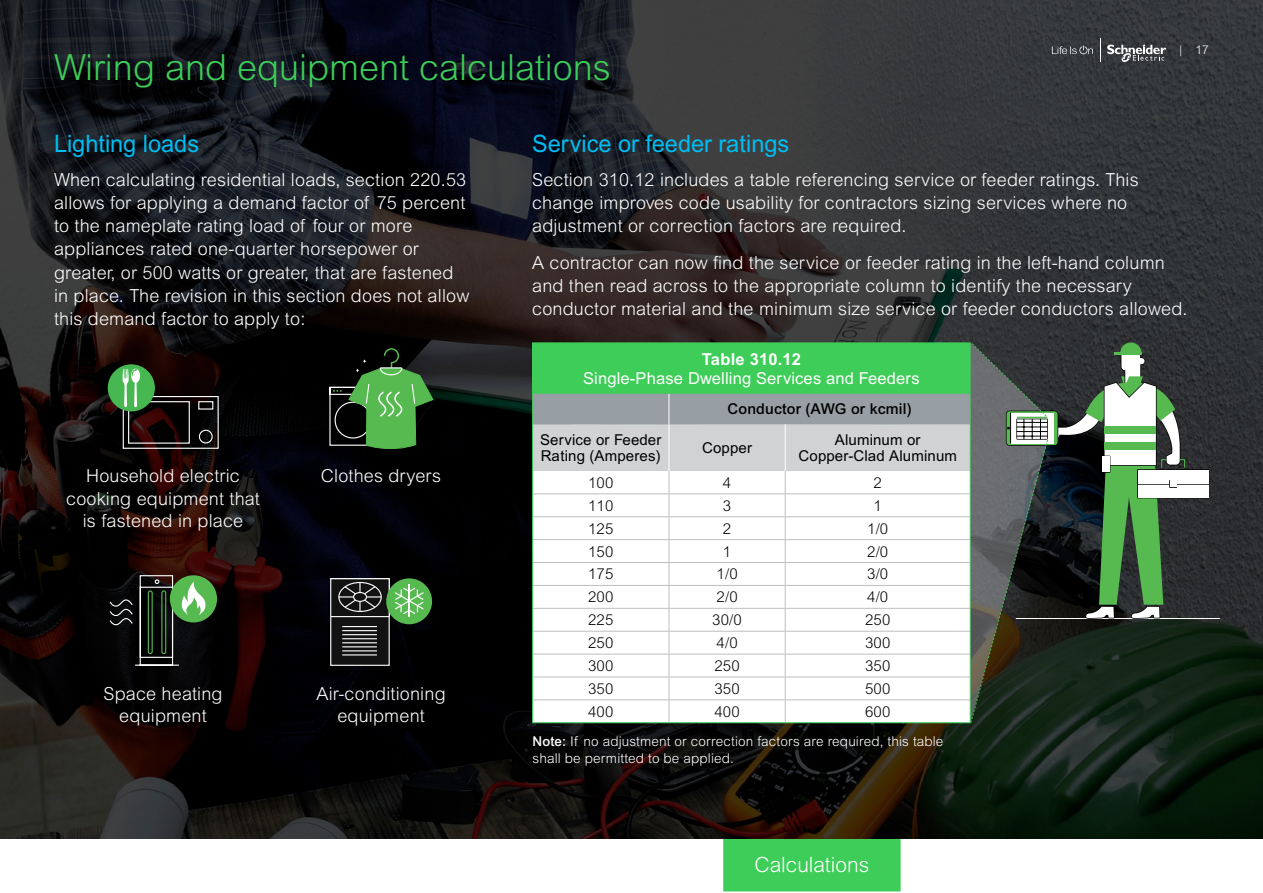
<style>
.page{position:relative;width:1263px;height:893px;background:#fff}
.page>*{position:absolute;margin:0;border:0;box-sizing:border-box;transform-origin:0 0}
.Green_header_24_26{font:300 36px "Arial MT Pro";color:#3dcd58}
.Blue_header_16_17{font:24px "Arial MT Pro";color:#00bdf2}
.t1{font:300 21px "Arial Rounded MT Std";color:#fff}
.Content_12_16{font:300 18px/23.2px "Arial MT Pro";letter-spacing:.01em;color:#fff}
.Blue_header_11_14{font:16.5px "Arial MT Pro";letter-spacing:.01em;color:#fff}
.Blue_header_11_14-2{font:700 16.5px "Arial MT Pro";letter-spacing:.01em;color:#fff}
.Body_content_10_A{font:300 15px "Arial MT Pro";letter-spacing:.01em;color:#000}
.Body_content_10_A-2{font:15px/16.5px "Arial MT Pro";letter-spacing:.01em;color:#000}
.Body_content_10_A-3{font:500 15px "Arial MT Pro";letter-spacing:.01em;color:#000}
.Body_content_10_A-4{font:300 13.5px/16.5px "Arial MT Pro";letter-spacing:.01em;color:#fff}
.t2{font:300 12px "Arial MT Pro";color:#fff}
.s1{font-weight:500}
</style>
<div class="page">
<img style="left:0;top:0;width:1263px;height:839px">
<div style="left:108px;top:364px;width:47px;height:47px;background:#46b751;border-radius:50%"></div>
<svg style="left:122px;top:363px;width:98px;height:87px;background:#2e3124"></svg>
<svg style="left:329px;top:348px;width:104px;height:102px;background:#325b30"></svg>
<div style="left:170px;top:575px;width:47px;height:47px;background:#56ba51;border-radius:50%"></div>
<svg style="left:110px;top:575px;width:95px;height:91px;background:#2b3a2a"></svg>
<div style="left:330px;top:578px;width:60px;height:88px;background:#121212;border:1px solid #fff"></div>
<div style="left:386px;top:578px;width:46px;height:46px;background:#56ba51;border-radius:50%"></div>
<svg style="left:330px;top:578px;width:94px;height:78px"></svg>
<hr style="left:1016px;top:618px;width:203px;height:1px;background:#fff">
<div style="left:1138px;top:470px;width:70px;height:28px;background:#fff"></div>
<svg style="left:532px;top:342px;width:653px;height:382px"></svg>
<svg style="left:1052px;top:45px;width:41px;height:9px"></svg>
<svg style="left:1107px;top:45px;width:59px;height:18px"></svg>
<svg style="left:1100px;top:39px;width:1px;height:23px"></svg>
<svg style="left:721px;top:837px;width:182px;height:55px;background:#42c75a"></svg>
<p class="Green_header_24_26" style="left:54px;top:45px;width:558px">Wiring and equipment calculations</p>
<p class="t2" style="left:1179px;top:42px;width:31px">| 17</p>
<p class="Blue_header_16_17" style="left:54px;top:130px;width:147px">Lighting loads</p>
<p class="Content_12_16" style="left:54px;top:168px;width:417px">When calculating residential loads, section 220.53 allows for applying a demand factor of 75 percent to the nameplate rating load of four or more appliances rated one-quarter horsepower or greater, or 500 watts or greater, that are fastened in place. The revision in this section does not allow this demand factor to apply to:</p>
<p class="Content_12_16" style="left:66px;top:465px;width:195px;line-height:22.5px;text-align:center">Household electric cooking equipment that is fastened in place</p>
<p class="Content_12_16" style="left:321px;top:465px;width:122px">Clothes dryers</p>
<p class="Content_12_16" style="left:104px;top:682px;width:121px;line-height:22.5px;text-align:center">Space heating equipment</p>
<p class="Content_12_16" style="left:317px;top:682px;width:131px;line-height:22.5px;text-align:center">Air-conditioning equipment</p>
<p class="Blue_header_16_17" style="left:532px;top:130px;width:259px">Service or feeder ratings</p>
<p class="Content_12_16" style="left:532px;top:168px;width:608px">Section 310.12 includes a table referencing service or feeder ratings. This change improves code usability for contractors sizing services where no adjustment or correction factors are required.</p>
<p class="Content_12_16" style="left:532px;top:251px;width:657px">A contractor can now find the service or feeder rating in the left-hand column and then read across to the appropriate column to identify the necessary conductor material and the minimum size service or feeder conductors allowed.</p>
<p class="Blue_header_11_14-2" style="left:702px;top:349px;width:101px">Table 310.12</p>
<p class="Blue_header_11_14" style="left:583px;top:369px;width:338px">Single-Phase Dwelling Services and Feeders</p>
<p class="Body_content_10_A-3" style="left:727px;top:400px;width:186px">Conductor (AWG or kcmil)</p>
<p class="Body_content_10_A-2" style="left:540px;top:432px;width:123px">Service or Feeder<br>Rating (Amperes)</p>
<p class="Body_content_10_A-2" style="left:702px;top:440px;width:51px">Copper</p>
<p class="Body_content_10_A-2" style="left:798px;top:432px;width:160px;text-align:center">Aluminum or<br>Copper-Clad Aluminum</p>
<p class="Body_content_10_A" style="left:588px;top:473px;width:27px">100</p>
<p class="Body_content_10_A" style="left:723px;top:473px;width:10px">4</p>
<p class="Body_content_10_A" style="left:873px;top:473px;width:10px">2</p>
<p class="Body_content_10_A" style="left:588px;top:496px;width:27px">110</p>
<p class="Body_content_10_A" style="left:723px;top:496px;width:10px">3</p>
<p class="Body_content_10_A" style="left:873px;top:496px;width:10px">1</p>
<p class="Body_content_10_A" style="left:588px;top:519px;width:27px">125</p>
<p class="Body_content_10_A" style="left:723px;top:519px;width:10px">2</p>
<p class="Body_content_10_A" style="left:867px;top:519px;width:23px">1/0</p>
<p class="Body_content_10_A" style="left:588px;top:542px;width:27px">150</p>
<p class="Body_content_10_A" style="left:723px;top:542px;width:10px">1</p>
<p class="Body_content_10_A" style="left:867px;top:542px;width:23px">2/0</p>
<p class="Body_content_10_A" style="left:588px;top:565px;width:27px">175</p>
<p class="Body_content_10_A" style="left:716px;top:565px;width:23px">1/0</p>
<p class="Body_content_10_A" style="left:867px;top:565px;width:23px">3/0</p>
<p class="Body_content_10_A" style="left:588px;top:588px;width:27px">200</p>
<p class="Body_content_10_A" style="left:716px;top:588px;width:23px">2/0</p>
<p class="Body_content_10_A" style="left:867px;top:588px;width:23px">4/0</p>
<p class="Body_content_10_A" style="left:588px;top:611px;width:27px">225</p>
<p class="Body_content_10_A" style="left:712px;top:611px;width:31px">30/0</p>
<p class="Body_content_10_A" style="left:865px;top:611px;width:27px">250</p>
<p class="Body_content_10_A" style="left:588px;top:634px;width:27px">250</p>
<p class="Body_content_10_A" style="left:716px;top:634px;width:23px">4/0</p>
<p class="Body_content_10_A" style="left:865px;top:634px;width:27px">300</p>
<p class="Body_content_10_A" style="left:588px;top:656px;width:27px">300</p>
<p class="Body_content_10_A" style="left:714px;top:656px;width:27px">250</p>
<p class="Body_content_10_A" style="left:865px;top:656px;width:27px">350</p>
<p class="Body_content_10_A" style="left:588px;top:679px;width:27px">350</p>
<p class="Body_content_10_A" style="left:714px;top:679px;width:27px">350</p>
<p class="Body_content_10_A" style="left:865px;top:679px;width:27px">500</p>
<p class="Body_content_10_A" style="left:588px;top:702px;width:27px">400</p>
<p class="Body_content_10_A" style="left:714px;top:702px;width:27px">400</p>
<p class="Body_content_10_A" style="left:865px;top:702px;width:27px">600</p>
<p class="Body_content_10_A-4" style="left:533px;top:733px;width:412px"><span class="s1">Note:</span> If no adjustment or correction factors are required, this table shall be permitted to be applied.</p>
<p class="t1" style="left:754px;top:853px;width:116px">Calculations</p>
</div>
